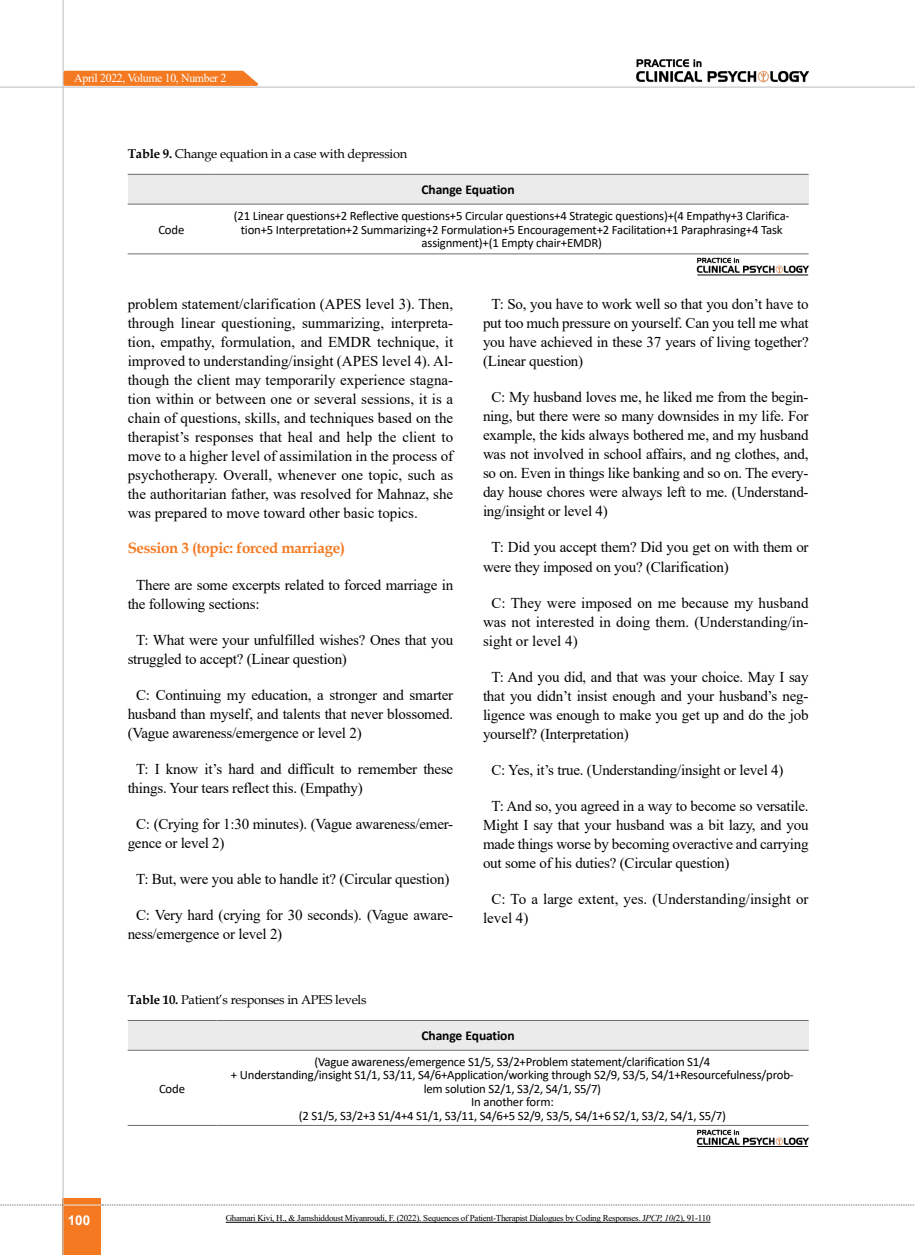
<style>
.page{position:relative;width:915px;height:1255px;background:#fff}
.page>*{position:absolute;margin:0;border:0;box-sizing:border-box;transform-origin:0 0}
.t1{font:15px/19px "Times New Roman";letter-spacing:-.015em;color:#000;text-align:justify}
.t2{font:700 15px "Book Antiqua";letter-spacing:-.02em;color:#f47920}
.t3{font:700 13.5px "Calibri";letter-spacing:-.01em;color:#000}
.t4{font:700 13.5px "Arial";color:#fff}
.t5{font:12.75px/13.5px "Calibri";letter-spacing:-.015em;color:#000;text-align:center}
.t6{font:12.75px "Book Antiqua";letter-spacing:-.015em;color:#000}
.t7{font:12.15px "Times New Roman";letter-spacing:-.025em;color:#fff}
.t8{font:9px "Times New Roman";letter-spacing:-.03em;color:#000}
.s1{font-weight:700}
.s2{font-style:italic}
</style>
<div class="page">
<div style="left:63px;top:1198px;width:38px;height:56px;background:#f47920"></div>
<hr style="left:62px;top:0;width:2px;height:1254px;background:#c2c4c6">
<hr style="left:0;top:87px;width:914px;height:1px;background:#c2c4c6">
<hr style="left:63px;top:1204px;width:38px;height:1px;background:#ebebec">
<svg style="left:0;top:1204px;width:63px;height:1px"></svg>
<svg style="left:102px;top:1204px;width:813px;height:1px"></svg>
<svg style="left:62px;top:69px;width:203px;height:18px;background:#f4944f"></svg>
<img style="left:636px;top:59px;width:172px;height:24px">
<div style="left:128px;top:174px;width:680px;height:30px;background:#ebebec"></div>
<hr style="left:215px;top:174px;width:593px;height:1px;background:#6d6e71">
<hr style="left:128px;top:174px;width:87px;height:1px;background:#6d6e71">
<hr style="left:215px;top:204px;width:593px;height:1px;background:#6d6e71">
<hr style="left:128px;top:204px;width:87px;height:1px;background:#6d6e71">
<hr style="left:215px;top:253px;width:593px;height:1px;background:#6d6e71">
<hr style="left:128px;top:253px;width:87px;height:1px;background:#6d6e71">
<img style="left:696px;top:257px;width:112px;height:19px">
<hr style="left:697px;top:274px;width:110px;height:1px;background:#000">
<div style="left:128px;top:1020px;width:680px;height:30px;background:#ebebec"></div>
<hr style="left:216px;top:1020px;width:592px;height:1px;background:#6d6e71">
<hr style="left:128px;top:1020px;width:88px;height:1px;background:#6d6e71">
<hr style="left:216px;top:1049px;width:592px;height:1px;background:#6d6e71">
<hr style="left:128px;top:1049px;width:88px;height:1px;background:#6d6e71">
<hr style="left:216px;top:1124px;width:592px;height:1px;background:#6d6e71">
<hr style="left:128px;top:1124px;width:88px;height:1px;background:#6d6e71">
<img style="left:696px;top:1129px;width:112px;height:18px">
<hr style="left:697px;top:1146px;width:110px;height:1px;background:#000">
<hr style="left:226px;top:1221px;width:484px;height:1px;background:#000">
<p class="t7" style="left:74px;top:69px;width:154px">April 2022, Volume 10, Number 2</p>
<p class="t6" style="left:128px;top:145px;width:281px"><span class="s1">Table 9.</span> Change equation in a case with depression</p>
<p class="t5" style="left:158px;top:222px;width:27px">Code</p>
<p class="t3" style="left:421px;top:180px;width:94px">Change Equation</p>
<p class="t5" style="left:234px;top:209px;width:557px">(21 Linear questions+2 Reflective questions+5 Circular questions+4 Strategic questions)+(4 Empathy+3 Clarifica&shy;tion+5 Interpretation+2 Summarizing+2 Formulation+5 Encouragement+2 Facilitation+1 Paraphrasing+4 Task assignment)+(1 Empty chair+EMDR)</p>
<p class="t1" style="left:128px;top:294px;width:327px">problem statement/clarification (APES level 3). Then, through linear questioning, summarizing, interpreta&shy;tion, empathy, formulation, and EMDR technique, it improved to understanding/insight (APES level 4). Al&shy;though the client may temporarily experience stagna&shy;tion within or between one or several sessions, it is a chain of questions, skills, and techniques based on the therapist’s responses that heal and help the client to move to a higher level of assimilation in the process of psychotherapy. Overall, whenever one topic, such as the authoritarian father, was resolved for Mahnaz, she was prepared to move toward other basic topics.</p>
<p class="t2" style="left:128px;top:538px;width:219px">Session 3 (topic: forced marriage)</p>
<p class="t1" style="left:128px;top:574px;width:327px;text-indent:9px">There are some excerpts related to forced marriage in the following sections:</p>
<p class="t1" style="left:128px;top:629px;width:327px;text-indent:9px">T: What were your unfulfilled wishes? Ones that you struggled to accept? (Linear question)</p>
<p class="t1" style="left:128px;top:684px;width:327px;text-indent:9px">C: Continuing my education, a stronger and smarter husband than myself, and talents that never blossomed. (Vague awareness/emergence or level 2)</p>
<p class="t1" style="left:128px;top:759px;width:327px;text-indent:9px">T: I know it’s hard and difficult to remember these things. Your tears reflect this. (Empathy)</p>
<p class="t1" style="left:128px;top:814px;width:327px;text-indent:9px">C: (Crying for 1:30 minutes). (Vague awareness/emer&shy;gence or level 2)</p>
<p class="t1" style="left:136px;top:869px;width:314px">T: But, were you able to handle it? (Circular question)</p>
<p class="t1" style="left:128px;top:905px;width:327px;text-indent:9px">C: Very hard (crying for 30 seconds). (Vague aware&shy;ness/emergence or level 2)</p>
<p class="t6" style="left:128px;top:991px;width:240px"><span class="s1">Table 10.</span> Patient’s responses in APES levels</p>
<p class="t1" style="left:483px;top:294px;width:327px;text-indent:9px">T: So, you have to work well so that you don’t have to put too much pressure on yourself. Can you tell me what you have achieved in these 37 years of living together? (Linear question)</p>
<p class="t1" style="left:483px;top:387px;width:327px;text-indent:9px">C: My husband loves me, he liked me from the begin&shy;ning, but there were so many downsides in my life. For example, the kids always bothered me, and my husband was not involved in school affairs, and ng clothes, and, so on. Even in things like banking and so on. The every&shy;day house chores were always left to me. (Understand&shy;ing/insight or level 4)</p>
<p class="t1" style="left:483px;top:537px;width:327px;text-indent:9px">T: Did you accept them? Did you get on with them or were they imposed on you? (Clarification)</p>
<p class="t1" style="left:483px;top:592px;width:327px;text-indent:9px">C: They were imposed on me because my husband was not interested in doing them. (Understanding/in&shy;sight or level 4)</p>
<p class="t1" style="left:483px;top:666px;width:327px;text-indent:9px">T: And you did, and that was your choice. May I say that you didn’t insist enough and your husband’s neg&shy;ligence was enough to make you get up and do the job yourself? (Interpretation)</p>
<p class="t1" style="left:491px;top:760px;width:293px">C: Yes, it’s true. (Understanding/insight or level 4)</p>
<p class="t1" style="left:483px;top:796px;width:327px;text-indent:9px">T: And so, you agreed in a way to become so versatile.<br>Might I say that your husband was a bit lazy, and you made things worse by becoming overactive and carrying out some of his duties? (Circular question)</p>
<p class="t1" style="left:483px;top:889px;width:327px;text-indent:9px">C: To a large extent, yes. (Understanding/insight or level 4)</p>
<p class="t4" style="left:68px;top:1210px;width:24px">100</p>
<p class="t5" style="left:159px;top:1081px;width:27px">Code</p>
<p class="t3" style="left:421px;top:1026px;width:94px">Change Equation</p>
<p class="t5" style="left:231px;top:1054px;width:564px">(Vague awareness/emergence S1/5, S3/2+Problem statement/clarification S1/4<br>+ Understanding/insight S1/1, S3/11, S4/6+Application/working through S2/9, S3/5, S4/1+Resourcefulness/prob&shy;lem solution S2/1, S3/2, S4/1, S5/7)<br>In another form:<br>(2 S1/5, S3/2+3 S1/4+4 S1/1, S3/11, S4/6+5 S2/9, S3/5, S4/1+6 S2/1, S3/2, S4/1, S5/7)</p>
<p class="t8" style="left:226px;top:1211px;width:486px">Ghamari Kivi, H., &amp; Jamshiddoust Miyanroudi, F. (2022). Sequences of Patient-Therapist Dialogues by Coding Responses. J<span class="s2">PCP, 10(</span>2), 91-110</p>
</div>
